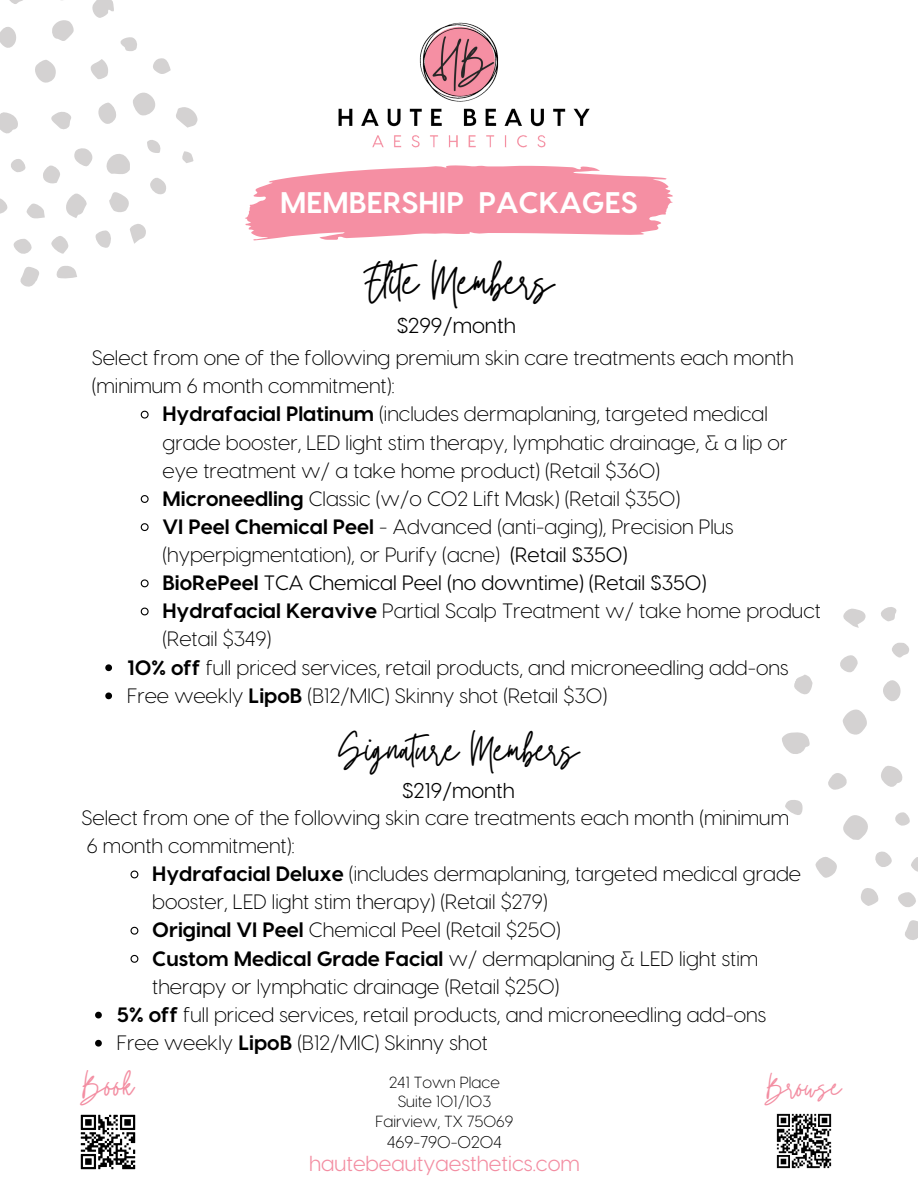
<style>
.page{position:relative;width:918px;height:1188px;background:#fff}
.page>*{position:absolute;margin:0;border:0;box-sizing:border-box;transform-origin:0 0}
.t1{font:42.45px "Twister";color:#000}
.t2{font:37.8px "Twister";color:#000}
.t3{font:30.3px "Twister";color:#f38ea2}
.t4{font:700 29.7px "Visby CF";color:#fff}
.t5{font:27.9px "Twister";color:#f38ea2}
.t6{font:21.6px "Visby CF";color:#000}
.t7{font:21.45px "Visby CF";color:#f38ea2}
.t8{font:21.3px "Visby CF";color:#000}
.t9{font:300 20.85px/28.2px "Visby CF";color:#000}
.t10{font:20.85px/28.2px "Visby CF";color:#000}
.t11{font:300 17.1px "Visby CF";color:#000}
.t12{font:300 16.05px "Visby CF";color:#000}
.s1{font-weight:700}
.s2{font-weight:300}
</style>
<div class="page">
<img style="left:338px;top:22px;width:252px;height:144px">
<img style="left:80px;top:1114px;width:56px;height:56px">
<img style="left:776px;top:1113px;width:56px;height:56px">
<svg style="left:140px;top:410px;width:9px;height:9px"></svg>
<svg style="left:140px;top:495px;width:9px;height:8px"></svg>
<svg style="left:140px;top:523px;width:9px;height:9px"></svg>
<svg style="left:140px;top:579px;width:9px;height:9px"></svg>
<svg style="left:140px;top:607px;width:9px;height:9px"></svg>
<svg style="left:105px;top:664px;width:7px;height:7px"></svg>
<svg style="left:105px;top:693px;width:7px;height:6px"></svg>
<svg style="left:130px;top:870px;width:9px;height:9px"></svg>
<svg style="left:130px;top:926px;width:9px;height:9px"></svg>
<svg style="left:130px;top:954px;width:9px;height:9px"></svg>
<svg style="left:95px;top:1012px;width:7px;height:6px"></svg>
<svg style="left:95px;top:1040px;width:7px;height:7px"></svg>
<svg style="left:245px;top:166px;width:428px;height:74px"></svg>
<svg style="left:0;top:0;width:198px;height:287px"></svg>
<svg style="left:843px;top:608px;width:23px;height:20px"></svg>
<svg style="left:905px;top:920px;width:13px;height:20px"></svg>
<svg style="left:881px;top:607px;width:16px;height:15px"></svg>
<svg style="left:782px;top:642px;width:136px;height:265px"></svg>
<p class="t4" style="left:280px;top:183px;width:359px">MEMBERSHIP PACKAGES</p>
<p class="t1" style="left:363px;top:251px;width:193px">Elite Members</p>
<p class="t6" style="left:397px;top:311px;width:121px">$299/month</p>
<p class="t9" style="left:92px;top:342px;width:703px">Select from one of the following premium skin care treatments each month (minimum 6 month commitment):</p>
<p class="t9" style="left:162px;top:399px;width:626px"><span class="s1">Hydrafacial Platinum</span> (includes dermaplaning, targeted medical grade booster, LED light stim therapy, lymphatic drainage, &amp; a lip or eye treatment w/ a take home product) (Retail $360)</p>
<p class="t9" style="left:162px;top:483px;width:519px"><span class="s1">Microneedling</span> Classic (w/o CO2 Lift Mask) (Retail $350)</p>
<h2 class="t9" style="left:162px;top:511px;width:573px"><span class="s1">VI Peel Chemical Peel</span> - Advanced (anti-aging), Precision Plus (hyperpigmentation), or Purify (acne)</h2>
<h5 class="t10" style="left:162px;top:539px;width:660px;text-indent:348px">(Retail $350)<br><span class="s1">BioRePeel</span> TCA Chemical Peel (no downtime) (Retail $350)<br><span class="s1">Hydrafacial Keravive</span> <span class="s2">Partial Scalp Treatment w/ take home product (Retail $349)</span></h5>
<p class="t9" style="left:127px;top:652px;width:663px"><span class="s1">10% off</span> full priced services, retail products, and microneedling add-ons</p>
<p class="t9" style="left:127px;top:680px;width:482px">Free weekly <span class="s1">LipoB</span> (B12/MIC) Skinny shot (Retail $30)</p>
<p class="t2" style="left:337px;top:723px;width:245px">Signature Members</p>
<p class="t8" style="left:402px;top:776px;width:114px">$219/month</p>
<p class="t9" style="left:82px;top:802px;width:709px">Select from one of the following skin care treatments each month (minimum<br>6 month commitment):</p>
<p class="t9" style="left:152px;top:859px;width:650px"><span class="s1">Hydrafacial Deluxe</span> (includes dermaplaning, targeted medical grade booster, LED light stim therapy) (Retail $279)</p>
<h4 class="t9" style="left:152px;top:915px;width:410px"><span class="s1">Original VI Peel</span> Chemical Peel (Retail $250)</h4>
<h4 class="t9" style="left:152px;top:943px;width:607px"><span class="s1">Custom Medical Grade Facial</span> w/ dermaplaning &amp; LED light stim therapy or lymphatic drainage (Retail $250)</h4>
<p class="t9" style="left:117px;top:999px;width:651px"><span class="s1">5% off</span> full priced services, retail products, and microneedling add-ons</p>
<p class="t9" style="left:117px;top:1027px;width:373px">Free weekly <span class="s1">LipoB</span> (B12/MIC) Skinny shot</p>
<p class="t3" style="left:82px;top:1064px;width:54px">Book</p>
<p class="t5" style="left:766px;top:1067px;width:78px">Browse</p>
<p class="t11" style="left:387px;top:1131px;width:117px">469-790-0204</p>
<p class="t7" style="left:309px;top:1149px;width:272px">hautebeautyaesthetics.com</p>
<h3 class="t12" style="left:389px;top:1072px;width:112px">241 Town Place</h3>
<h1 class="t12" style="left:398px;top:1091px;width:95px">Suite 101/103</h1>
<h5 class="t12" style="left:376px;top:1110px;width:139px">Fairview, TX 75069</h5>
</div>
